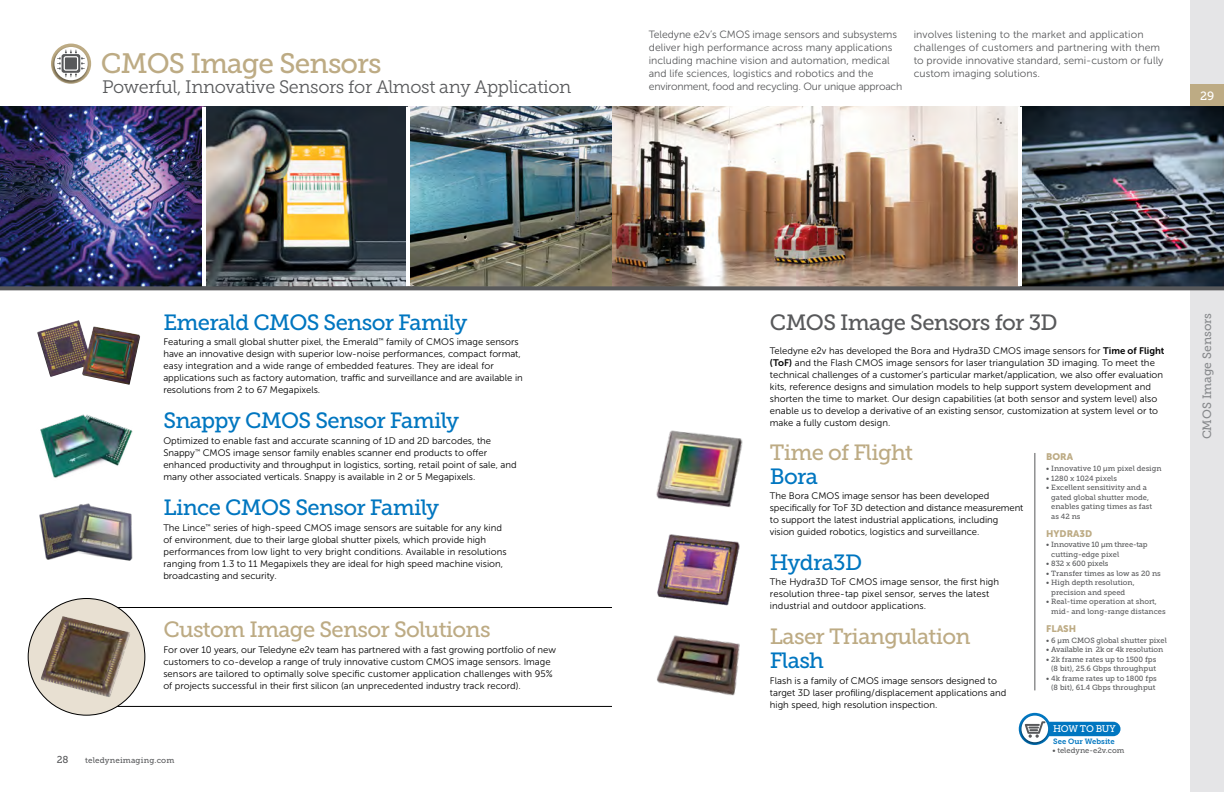
<style>
.page{position:relative;width:1224px;height:792px;background:#fff}
.page>*{position:absolute;margin:0;border:0;box-sizing:border-box;transform-origin:0 0}
.t1{font:28px "Museo Slab 500";letter-spacing:-.03em;color:#bdab84}
.t2{font:22px "Museo Slab 500";letter-spacing:-.03em;color:#0076c0}
.t3{font:22px "Museo Slab 500";letter-spacing:-.03em;color:#bdab84}
.t4{font:22px "Museo Slab 500";letter-spacing:-.03em;color:#58595b}
.t5{font:18px "Museo Slab 300";letter-spacing:-.02em;color:#58595b}
.t6{font:12px "Museo Slab 500";color:#888a8d}
.t7{font:12px "Museo Slab 500";color:#fff}
.t8{font:10.5px/13px "Museo Sans 300";color:#58595b}
.t9{font:10px "Museo Slab 500";color:#58595b}
.t10{font:9.6px "Museo Slab 500";letter-spacing:-.04em;color:#fff}
.t11{font:9.5px/12px "Museo Sans 300";color:#000}
.t12{font:9.5px "Museo Sans 900";color:#bdab84}
.t13{font:8px "Museo Slab 500";letter-spacing:.02em;color:#58595b}
.t14{font:7.6px "Museo Slab 500";color:#58595b}
.t15{font:7.6px "Museo Slab 700";letter-spacing:.005em;color:#0076c0}
.t16{font:7.5px/9.5px "Museo Slab 500";color:#58595b}
.t17{font:7.5px/9.5px "Museo Slab 500";letter-spacing:-.02em;color:#58595b}
.s1{font-family:"Museo Sans 700"}
</style>
<div class="page">
<div style="left:1191px;top:0;width:33px;height:792px;background:#e5e5e7"></div>
<div style="left:1191px;top:84px;width:33px;height:23px;background:#bdab84"></div>
<img style="left:0;top:107px;width:1224px;height:179px">
<hr style="left:202px;top:107px;width:4px;height:179px;background:#fff">
<hr style="left:406px;top:107px;width:4px;height:179px;background:#fff">
<div style="left:51px;top:44px;width:40px;height:40px;background:#bdab84;border-radius:50%"></div>
<div style="left:52px;top:46px;width:37px;height:38px;background:#000;opacity:.45"></div>
<svg style="left:54px;top:47px;width:34px;height:33px"></svg>
<svg style="left:57px;top:50px;width:28px;height:29px"></svg>
<hr style="left:1018px;top:107px;width:4px;height:179px;background:#fff">
<hr style="left:1035px;top:453px;width:1px;height:237px;background:#58595b">
<img style="left:656px;top:430px;width:87px;height:77px">
<img style="left:37px;top:320px;width:103px;height:65px">
<img style="left:40px;top:414px;width:93px;height:64px">
<img style="left:39px;top:503px;width:94px;height:58px">
<img style="left:656px;top:635px;width:84px;height:61px">
<img style="left:657px;top:534px;width:83px;height:72px">
<div style="left:87px;top:607px;width:529px;height:100px;border:1px solid #000"></div>
<div style="left:28px;top:599px;width:117px;height:116px;background:#e8e0d2;border-radius:50%"></div>
<img style="left:41px;top:616px;width:89px;height:82px">
<div style="left:612px;top:596px;width:12px;height:117px;background:#fff"></div>
<div style="left:1019px;top:713px;width:32px;height:32px;background:#0076c0;border-radius:50%"></div>
<div style="left:1019px;top:715px;width:31px;height:30px;background:#000;opacity:.45"></div>
<div style="left:1021px;top:716px;width:27px;height:26px;background:#fff;border-radius:50%"></div>
<svg style="left:1025px;top:721px;width:96px;height:20px"></svg>
<svg style="left:0;top:286px;width:1224px;height:4px;background:#59595b"></svg>
<h1 class="t1" style="left:101px;top:48px;width:282px">CMOS Image Sensors</h1>
<h3 class="t5" style="left:102px;top:77px;width:471px">Powerful, Innovative Sensors for Almost any Application</h3>
<p class="t8" style="left:649px;top:28px;width:255px">Teledyne e2v’s CMOS image sensors and subsystems deliver high performance across many applications including machine vision and automation, medical and life sciences, logistics and robotics and the environment, food and recycling. Our unique approach</p>
<p class="t8" style="left:914px;top:28px;width:251px">involves listening to the market and application challenges of customers and partnering with them to provide innovative standard, semi-custom or fully custom imaging solutions.</p>
<p class="t7" style="left:1200px;top:89px;width:16px">29</p>
<h2 class="t2" style="left:163px;top:310px;width:306px">Emerald CMOS Sensor Family</h2>
<p class="t11" style="left:163px;top:336px;width:361px">Featuring a small global shutter pixel, the Emerald<sup>™</sup> family of CMOS image sensors have an innovative design with superior low-noise performances, compact format, easy integration and a wide range of embedded features. They are ideal for applications such as factory automation, traffic and surveillance and are available in resolutions from 2 to 67 Megapixels.</p>
<h2 class="t2" style="left:163px;top:408px;width:297px">Snappy CMOS Sensor Family</h2>
<p class="t11" style="left:163px;top:435px;width:355px">Optimized to enable fast and accurate scanning of 1D and 2D barcodes, the Snappy<sup>™</sup> CMOS image sensor family enables scanner end products to offer enhanced productivity and throughput in logistics, sorting, retail point of sale, and many other associated verticals. Snappy is available in 2 or 5 Megapixels.</p>
<h2 class="t2" style="left:163px;top:495px;width:277px">Lince CMOS Sensor Family</h2>
<p class="t11" style="left:163px;top:522px;width:345px">The Lince<sup>™</sup> series of high-speed CMOS image sensors are suitable for any kind of environment, due to their large global shutter pixels, which provide high performances from low light to very bright conditions. Available in resolutions ranging from 1.3 to 11 Megapixels they are ideal for high speed machine vision, broadcasting and security.</p>
<h2 class="t3" style="left:163px;top:617px;width:329px">Custom Image Sensor Solutions</h2>
<p class="t11" style="left:163px;top:644px;width:394px">For over 10 years, our Teledyne e2v team has partnered with a fast growing portfolio of new customers to co-develop a range of truly innovative custom CMOS image sensors. Image sensors are tailored to optimally solve specific customer application challenges with 95% of projects successful in their first silicon (an unprecedented industry track record).</p>
<p class="t9" style="left:57px;top:754px;width:13px">28</p>
<p class="t13" style="left:85px;top:756px;width:91px">teledyneimaging.com</p>
<h2 class="t4" style="left:770px;top:310px;width:289px">CMOS Image Sensors for 3D</h2>
<p class="t11" style="left:770px;top:344px;width:396px">Teledyne e2v has developed the Bora and Hydra3D CMOS image sensors for <span class="s1">Time of Flight (ToF)</span> and the Flash CMOS image sensors for laser triangulation 3D imaging. To meet the technical challenges of a customer’s particular market/application, we also offer evaluation kits, reference designs and simulation models to help support system development and shorten the time to market. Our design capabilities (at both sensor and system level) also enable us to develop a derivative of an existing sensor, customization at system level or to make a fully custom design.</p>
<h2 class="t3" style="left:770px;top:440px;width:145px">Time of Flight</h2>
<h2 class="t2" style="left:770px;top:464px;width:50px">Bora</h2>
<p class="t11" style="left:770px;top:490px;width:255px">The Bora CMOS image sensor has been developed specifically for ToF 3D detection and distance measurement to support the latest industrial applications, including vision guided robotics, logistics and surveillance.</p>
<h2 class="t2" style="left:770px;top:550px;width:94px">Hydra3D</h2>
<p class="t11" style="left:770px;top:576px;width:231px">The Hydra3D ToF CMOS image sensor, the first high resolution three-tap pixel sensor, serves the latest industrial and outdoor applications.</p>
<h2 class="t3" style="left:770px;top:624px;width:202px">Laser Triangulation</h2>
<h2 class="t2" style="left:770px;top:648px;width:56px">Flash</h2>
<p class="t11" style="left:770px;top:675px;width:238px">Flash is a family of CMOS image sensors designed to target 3D laser profiling/displacement applications and high speed, high resolution inspection.</p>
<p class="t12" style="left:1046px;top:451px;width:28px">BORA</p>
<p class="t16" style="left:1046px;top:464px;width:117px">• Innovative 10 µm pixel design</p>
<p class="t16" style="left:1046px;top:473px;width:72px">• 1280 x 1024 pixels</p>
<p class="t16" style="left:1051px;top:483px;width:102px;text-indent:-5px">• Excellent sensitivity and a gated global shutter mode, enables gating times as fast as 42 ns</p>
<p class="t12" style="left:1046px;top:528px;width:48px">HYDRA3D</p>
<p class="t17" style="left:1051px;top:540px;width:98px;text-indent:-5px">• Innovative 10 µm three-tap cutting-edge pixel</p>
<p class="t16" style="left:1046px;top:559px;width:64px">• 832 x 600 pixels</p>
<p class="t16" style="left:1046px;top:569px;width:116px">• Transfer times as low as 20 ns</p>
<p class="t16" style="left:1046px;top:578px;width:90px;text-align:center">• High depth resolution, precision and speed</p>
<p class="t16" style="left:1051px;top:597px;width:116px;text-indent:-5px">• Real-time operation at short, mid- and long-range distances</p>
<p class="t12" style="left:1046px;top:623px;width:32px">FLASH</p>
<p class="t16" style="left:1046px;top:636px;width:122px">• 6 µm CMOS global shutter pixel</p>
<p class="t17" style="left:1046px;top:645px;width:119px">• Available in 2k or 4k resolution</p>
<p class="t16" style="left:1046px;top:655px;width:112px;text-align:right">• 2k frame rates up to 1500 fps (8 bit), 25.6 Gbps throughput</p>
<p class="t16" style="left:1046px;top:674px;width:112px;text-align:center">• 4k frame rates up to 1800 fps (8 bit), 61.4 Gbps throughput</p>
<p class="t10" style="left:1053px;top:724px;width:64px">HOW TO BUY</p>
<p class="t15" style="left:1053px;top:737px;width:63px">See Our Website</p>
<p class="t14" style="left:1052px;top:746px;width:73px">• teledyne-e2v.com</p>
<p class="t6" style="left:1200px;top:439px;width:128px;rotate:-90deg">CMOS Image Sensors</p>
</div>
